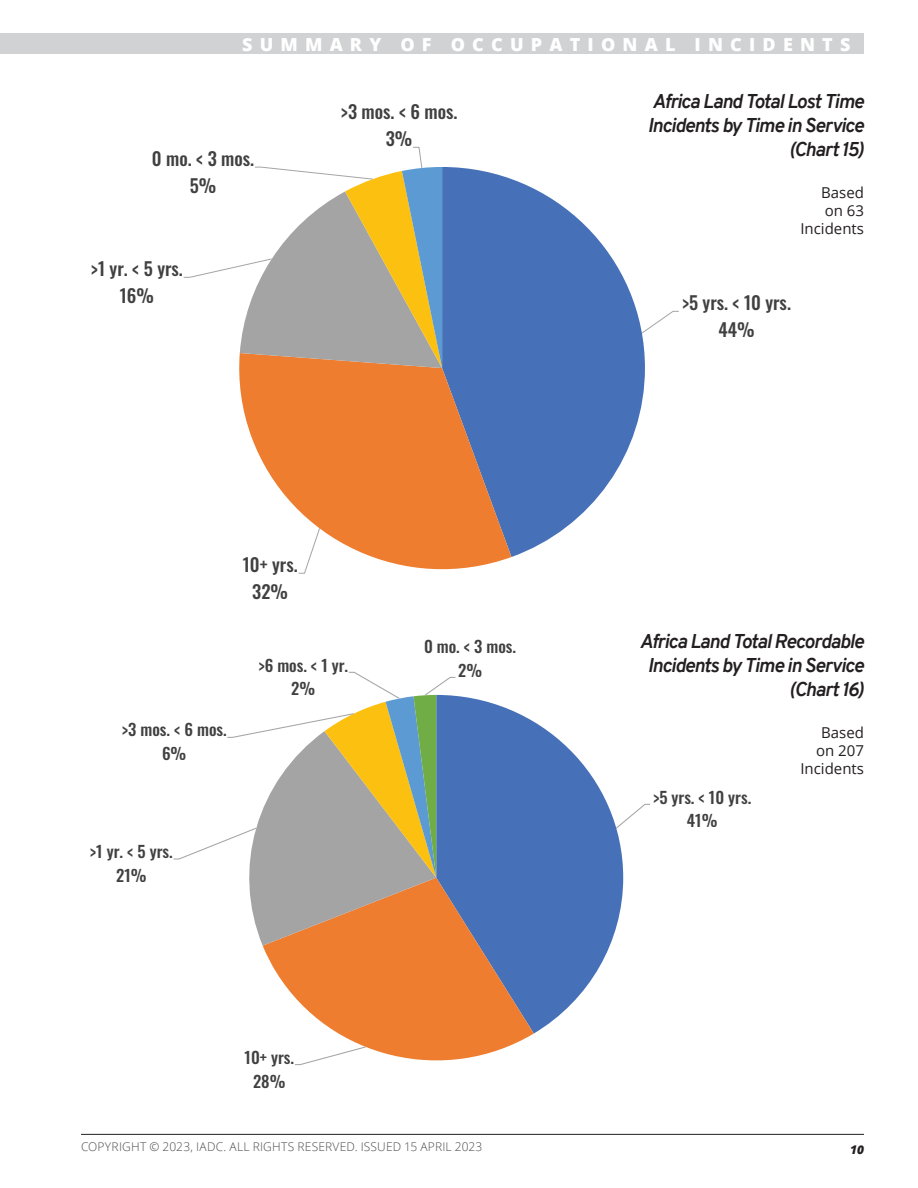
<style>
.page{position:relative;width:918px;height:1188px;background:#fff}
.page>*{position:absolute;margin:0;border:0;box-sizing:border-box;transform-origin:0 0}
.t1{font:italic 700 19.5px/24px "Overpass";letter-spacing:-.045em;color:#231f20;text-align:right}
.t2{font:500 18.3px/27px "Oswald";color:#404040;text-align:center}
.t3{font:800 18px "Open Sans";letter-spacing:.4em;color:#fff}
.t4{font:500 16.2px/24px "Oswald";color:#404040;text-align:center}
.t5{font:15px/18px "Open Sans";color:#231f20;text-align:right}
.t6{font:300 12px "Open Sans";letter-spacing:.015em;color:#4b4c4d}
.t7{font:italic 800 12px "Open Sans";color:#231f20}
</style>
<div class="page">
<hr style="left:81px;top:1134px;width:783px;height:1px;background:#231f20">
<div style="left:0;top:34px;width:864px;height:20px;background:#d1d2d4"></div>
<svg style="left:183px;top:146px;width:496px;height:428px"></svg>
<svg style="left:173px;top:671px;width:477px;height:395px"></svg>
<p class="t3" style="left:242px;top:31px;width:610px">SUMMARY OF OCCUPATIONAL INCIDENTS</p>
<p class="t2" style="left:152px;top:143px;width:104px">0 mo. &lt; 3 mos.<br>5%</p>
<p class="t2" style="left:91px;top:254px;width:93px">&gt;1 yr. &lt; 5 yrs.<br>16%</p>
<p class="t2" style="left:341px;top:97px;width:118px">&gt;3 mos. &lt; 6 mos.<br>3%</p>
<p class="t2" style="left:243px;top:550px;width:57px">10+ yrs.<br>32%</p>
<p class="t4" style="left:122px;top:716px;width:107px">&gt;3 mos. &lt; 6 mos.<br>6%</p>
<p class="t4" style="left:258px;top:651px;width:91px">&gt;6 mos. &lt; 1 yr.<br>2%</p>
<p class="t4" style="left:90px;top:838px;width:84px">&gt;1 yr. &lt; 5 yrs.<br>21%</p>
<p class="t4" style="left:245px;top:1044px;width:51px">10+ yrs.<br>28%</p>
<p class="t4" style="left:424px;top:632px;width:94px">0 mo. &lt; 3 mos.<br>2%</p>
<p class="t1" style="left:648px;top:89px;width:218px">Africa Land Total Lost Time<br>Incidents by Time in Service (Chart 15)</p>
<p class="t5" style="left:800px;top:183px;width:65px">Based on 63<br>Incidents</p>
<p class="t2" style="left:682px;top:288px;width:111px">&gt;5 yrs. &lt; 10 yrs.<br>44%</p>
<p class="t1" style="left:640px;top:629px;width:226px">Africa Land Total Recordable<br>Incidents by Time in Service (Chart 16)</p>
<p class="t4" style="left:653px;top:783px;width:100px">&gt;5 yrs. &lt; 10 yrs.<br>41%</p>
<p class="t5" style="left:800px;top:723px;width:65px">Based on 207<br>Incidents</p>
<p class="t6" style="left:81px;top:1138px;width:403px">COPYRIGHT © 2023, IADC. ALL RIGHTS RESERVED. ISSUED 15 APRIL 2023</p>
<p class="t7" style="left:850px;top:1141px;width:15px">10</p>
</div>
